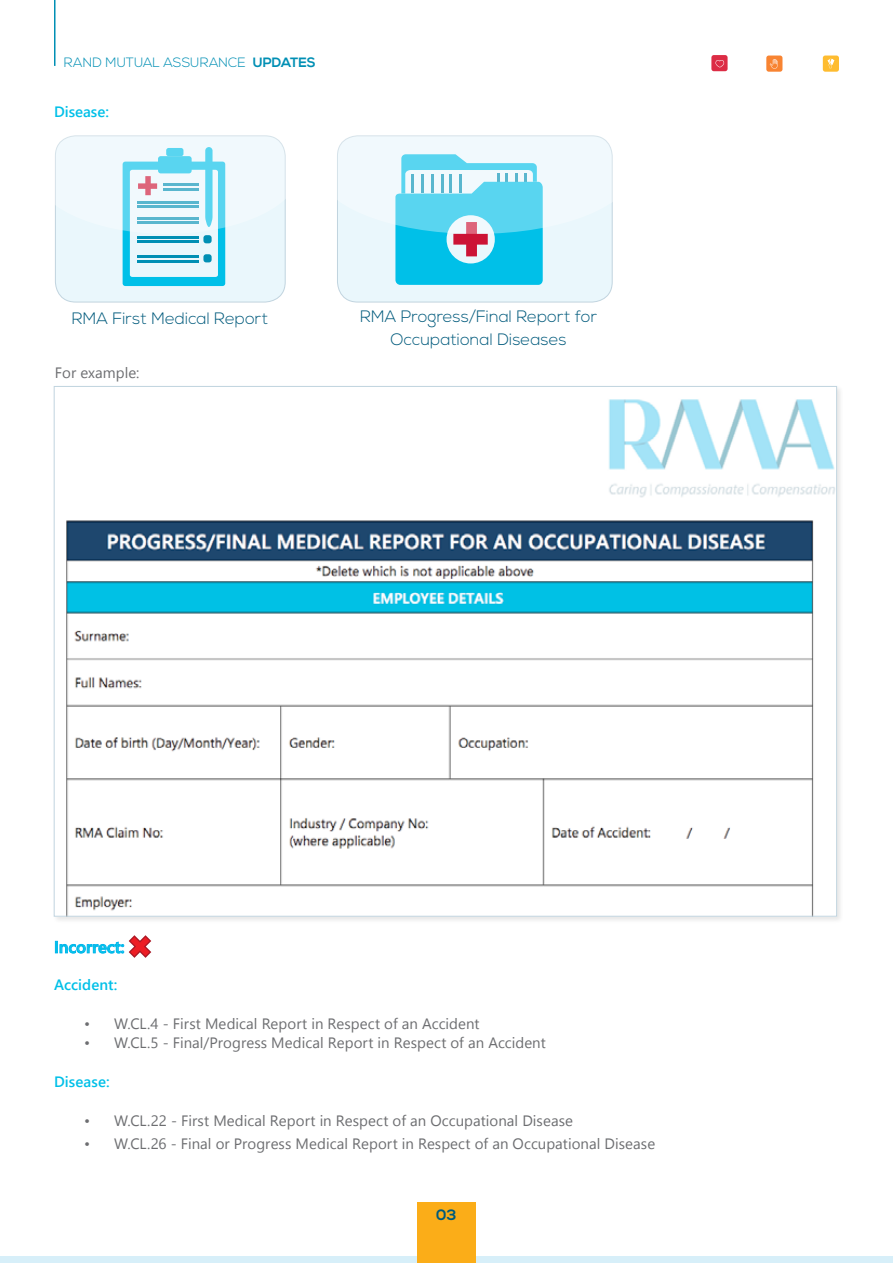
<style>
.page{position:relative;width:893px;height:1263px;background:#fff}
.page>*{position:absolute;margin:0;border:0;box-sizing:border-box;transform-origin:0 0}
.t1{font:300 16.5px/22.5px "Nexa";letter-spacing:.005em;color:#005a7c;text-align:center}
.t2{font:600 16.5px "Segoe UI";color:#00c0e8}
.t3{font:15px "Segoe UI";letter-spacing:.005em;color:#6d6e71}
.t4{font:600 15px "Segoe UI";letter-spacing:.005em;color:#00c0e8}
.t5{font:700 15px "Nexa";color:#005a7c}
.t6{font:300 13.5px "Nexa";letter-spacing:.01em;color:#008fb4}
.s1{font-weight:700}
</style>
<div class="page">
<div style="left:0;top:1256px;width:893px;height:7px;background:#d7eff9"></div>
<div style="left:417px;top:1202px;width:58px;height:61px;background:#fbad18"></div>
<hr style="left:54px;top:0;width:2px;height:66px;background:#008fb4">
<div style="left:711px;top:55px;width:17px;height:16px;background:#dc2c45;border-radius:2px"></div>
<svg style="left:715px;top:60px;width:9px;height:7px"></svg>
<div style="left:766px;top:56px;width:16px;height:16px;background:#f88432;border-radius:2px"></div>
<svg style="left:770px;top:59px;width:7px;height:10px"></svg>
<div style="left:823px;top:56px;width:16px;height:16px;background:#febc30;border-radius:2px"></div>
<svg style="left:827px;top:59px;width:7px;height:9px"></svg>
<div style="left:337px;top:136px;width:275px;height:166px;background:#eaf7fc;border-radius:20px"></div>
<div style="left:55px;top:136px;width:230px;height:166px;background:#eaf7fc;border-radius:20px"></div>
<svg style="left:123px;top:228px;width:102px;height:58px"></svg>
<hr style="left:137px;top:236px;width:62px;height:3px;background:#008fb4">
<hr style="left:137px;top:241px;width:62px;height:2px;background:#008fb4">
<hr style="left:137px;top:255px;width:62px;height:3px;background:#008fb4">
<hr style="left:137px;top:260px;width:62px;height:2px;background:#008fb4">
<div style="left:203px;top:235px;width:9px;height:8px;background:#008fb4;border-radius:3px"></div>
<div style="left:203px;top:254px;width:9px;height:8px;background:#008fb4;border-radius:3px"></div>
<svg style="left:395px;top:225px;width:148px;height:60px;background:#23bade"></svg>
<div style="left:52px;top:385px;width:792px;height:539px;background:#000;opacity:.1"></div>
<img style="left:56px;top:388px;width:779px;height:526px">
<svg style="left:55px;top:935px;width:96px;height:23px"></svg>
<svg style="left:33px;top:105px;width:267px;height:129px"></svg>
<svg style="left:318px;top:105px;width:316px;height:129px"></svg>
<p class="t6" style="left:64px;top:55px;width:253px">RAND MUTUAL ASSURANCE <span class="s1">UPDATES</span></p>
<p class="t4" style="left:54px;top:100px;width:56px">Disease:</p>
<p class="t1" style="left:72px;top:307px;width:198px">RMA First Medical Report</p>
<p class="t3" style="left:55px;top:360px;width:86px">For example:</p>
<p class="t1" style="left:360px;top:306px;width:239px">RMA Progress/Final Report for<br>Occupational Diseases</p>
<p class="t2" style="left:54px;top:934px;width:72px">Incorrect:</p>
<p class="t4" style="left:54px;top:972px;width:65px">Accident:</p>
<p class="t3" style="left:84px;top:1011px;width:397px">• W.CL.4 - First Medical Report in Respect of an Accident</p>
<p class="t3" style="left:84px;top:1031px;width:463px">• W.CL.5 - Final/Progress Medical Report in Respect of an Accident</p>
<p class="t4" style="left:54px;top:1070px;width:57px">Disease:</p>
<p class="t3" style="left:84px;top:1109px;width:490px">• W.CL.22 - First Medical Report in Respect of an Occupational Disease</p>
<p class="t3" style="left:84px;top:1131px;width:573px">• W.CL.26 - Final or Progress Medical Report in Respect of an Occupational Disease</p>
<p class="t5" style="left:436px;top:1206px;width:22px">03</p>
</div>
